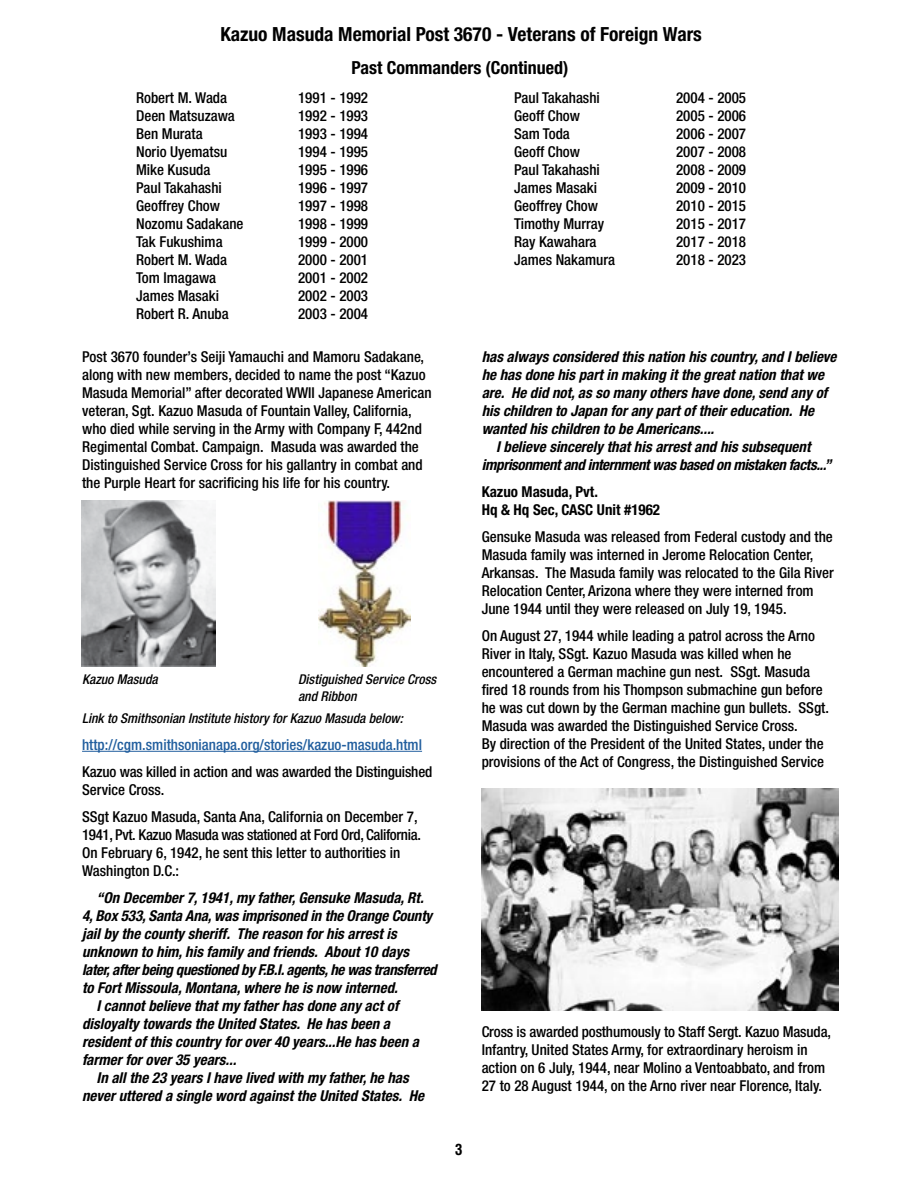
<style>
.page{position:relative;width:918px;height:1188px;background:#fff}
.page>*{position:absolute;margin:0;border:0;box-sizing:border-box;transform-origin:0 0}
.t1{font:700 condensed 19.5px "Helvetica Neue LT Std";color:#000}
.t2{font:700 condensed 18px "Helvetica Neue LT Std";color:#000}
.t3{font:500 condensed 15px/18px "Helvetica Neue LT Std";color:#000}
.t4{font:italic 700 condensed 15px "Helvetica Neue LT Std";color:#000}
.t5{font:italic 700 condensed 15px "Helvetica Neue LT Std";letter-spacing:-.025em;color:#000}
.t6{font:500 condensed 15px "Helvetica Neue LT Std";color:#215e9e}
.t7{font:700 condensed 15px/18px "Helvetica Neue LT Std";color:#000}
.t8{font:700 condensed 15px "Helvetica LT Std";color:#000}
.t9{font:italic 500 condensed 13.5px/16.2px "Helvetica Neue LT Std";color:#000}
</style>
<div class="page">
<hr style="left:82px;top:751px;width:340px;height:1px;background:#215e9e">
<img style="left:82px;top:500px;width:134px;height:166px">
<img style="left:319px;top:500px;width:91px;height:166px">
<img style="left:482px;top:788px;width:356px;height:222px">
<h1 class="t1" style="left:220px;top:22px;width:483px">Kazuo Masuda Memorial Post 3670 - Veterans of Foreign Wars</h1>
<p class="t2" style="left:352px;top:57px;width:219px">Past Commanders (Continued)</p>
<p class="t3" style="left:136px;top:89px;width:93px">Robert M. Wada</p>
<p class="t3" style="left:298px;top:89px;width:72px">1991 - 1992</p>
<p class="t3" style="left:514px;top:89px;width:87px">Paul Takahashi</p>
<p class="t3" style="left:676px;top:89px;width:72px">2004 - 2005</p>
<p class="t3" style="left:136px;top:107px;width:100px">Deen Matsuzawa</p>
<p class="t3" style="left:298px;top:107px;width:72px">1992 - 1993</p>
<p class="t3" style="left:514px;top:107px;width:68px">Geoff Chow</p>
<p class="t3" style="left:676px;top:107px;width:72px">2005 - 2006</p>
<p class="t3" style="left:136px;top:125px;width:68px">Ben Murata</p>
<p class="t3" style="left:298px;top:125px;width:72px">1993 - 1994</p>
<p class="t3" style="left:514px;top:125px;width:57px">Sam Toda</p>
<p class="t3" style="left:676px;top:125px;width:72px">2006 - 2007</p>
<p class="t3" style="left:136px;top:143px;width:93px">Norio Uyematsu</p>
<p class="t3" style="left:298px;top:143px;width:72px">1994 - 1995</p>
<p class="t3" style="left:514px;top:143px;width:68px">Geoff Chow</p>
<p class="t3" style="left:676px;top:143px;width:72px">2007 - 2008</p>
<p class="t3" style="left:136px;top:161px;width:76px">Mike Kusuda</p>
<p class="t3" style="left:298px;top:161px;width:72px">1995 - 1996</p>
<p class="t3" style="left:514px;top:161px;width:87px">Paul Takahashi</p>
<p class="t3" style="left:676px;top:161px;width:72px">2008 - 2009</p>
<p class="t3" style="left:136px;top:179px;width:87px">Paul Takahashi</p>
<p class="t3" style="left:298px;top:179px;width:72px">1996 - 1997</p>
<p class="t3" style="left:514px;top:179px;width:85px">James Masaki</p>
<p class="t3" style="left:676px;top:179px;width:72px">2009 - 2010</p>
<p class="t3" style="left:136px;top:197px;width:85px">Geoffrey Chow</p>
<p class="t3" style="left:298px;top:197px;width:72px">1997 - 1998</p>
<p class="t3" style="left:514px;top:197px;width:85px">Geoffrey Chow</p>
<p class="t3" style="left:676px;top:197px;width:72px">2010 - 2015</p>
<p class="t3" style="left:136px;top:215px;width:109px">Nozomu Sadakane</p>
<p class="t3" style="left:298px;top:215px;width:72px">1998 - 1999</p>
<p class="t3" style="left:514px;top:215px;width:92px">Timothy Murray</p>
<p class="t3" style="left:676px;top:215px;width:72px">2015 - 2017</p>
<p class="t3" style="left:136px;top:233px;width:88px">Tak Fukushima</p>
<p class="t3" style="left:298px;top:233px;width:72px">1999 - 2000</p>
<p class="t3" style="left:514px;top:233px;width:84px">Ray Kawahara</p>
<p class="t3" style="left:676px;top:233px;width:72px">2017 - 2018</p>
<p class="t3" style="left:136px;top:251px;width:93px">Robert M. Wada</p>
<p class="t3" style="left:298px;top:251px;width:72px">2000 - 2001</p>
<p class="t3" style="left:514px;top:251px;width:102px">James Nakamura</p>
<p class="t3" style="left:676px;top:251px;width:72px">2018 - 2023</p>
<p class="t3" style="left:136px;top:269px;width:82px">Tom Imagawa</p>
<p class="t3" style="left:298px;top:269px;width:72px">2001 - 2002</p>
<p class="t3" style="left:136px;top:287px;width:85px">James Masaki</p>
<p class="t3" style="left:298px;top:287px;width:72px">2002 - 2003</p>
<p class="t3" style="left:136px;top:305px;width:94px">Robert R. Anuba</p>
<p class="t3" style="left:298px;top:305px;width:72px">2003 - 2004</p>
<p class="t3" style="left:82px;top:348px;width:351px">Post 3670 founder’s Seiji Yamauchi and Mamoru Sadakane, along with new members, decided to name the post “Kazuo Masuda Memorial” after decorated WWII Japanese American veteran, Sgt. Kazuo Masuda of Fountain Valley, California, who died while serving in the Army with Company F, 442nd Regimental Combat. Campaign. Masuda was awarded the Distinguished Service Cross for his gallantry in combat and the Purple Heart for sacrificing his life for his country.</p>
<p class="t9" style="left:82px;top:672px;width:77px">Kazuo Masuda</p>
<p class="t9" style="left:298px;top:672px;width:140px">Distiguished Service Cross and Ribbon</p>
<p class="t9" style="left:82px;top:710px;width:322px">Link to Smithsonian Institute history for Kazuo Masuda below:</p>
<p class="t6" style="left:82px;top:736px;width:342px">http://cgm.smithsonianapa.org/stories/kazuo-masuda.html</p>
<p class="t3" style="left:82px;top:762px;width:352px">Kazuo was killed in action and was awarded the Distinguished<br>Service Cross.</p>
<p class="t3" style="left:82px;top:807px;width:340px">SSgt Kazuo Masuda, Santa Ana, California on December 7, 1941, Pvt. Kazuo Masuda was stationed at Ford Ord, California.<br>On February 6, 1942, he sent this letter to authorities in Washington D.C.:</p>
<p class="t4" style="left:96px;top:888px;width:329px">“On December 7, 1941, my father, Gensuke Masuda, Rt.</p>
<p class="t4" style="left:82px;top:906px;width:352px">4, Box 533, Santa Ana, was imprisoned in the Orange County</p>
<p class="t4" style="left:82px;top:924px;width:316px">jail by the county sheriff. The reason for his arrest is</p>
<p class="t4" style="left:82px;top:942px;width:329px">unknown to him, his family and friends. About 10 days</p>
<p class="t5" style="left:82px;top:960px;width:356px">later, after being questioned by F.B.I. agents, he was transferred</p>
<p class="t4" style="left:82px;top:978px;width:317px">to Fort Missoula, Montana, where he is now interned.</p>
<p class="t4" style="left:96px;top:996px;width:304px">I cannot believe that my father has done any act of</p>
<p class="t4" style="left:82px;top:1014px;width:310px">disloyalty towards the United States. He has been a</p>
<p class="t4" style="left:82px;top:1032px;width:338px">resident of this country for over 40 years...He has been a</p>
<p class="t4" style="left:82px;top:1050px;width:156px">farmer for over 35 years...</p>
<p class="t4" style="left:96px;top:1068px;width:314px">In all the 23 years I have lived with my father, he has</p>
<p class="t4" style="left:82px;top:1086px;width:343px">never uttered a single word against the United States. He</p>
<p class="t8" style="left:455px;top:1140px;width:9px">3</p>
<p class="t4" style="left:482px;top:348px;width:356px">has always considered this nation his country, and I believe</p>
<p class="t4" style="left:482px;top:366px;width:344px">he has done his part in making it the great nation that we</p>
<p class="t4" style="left:482px;top:384px;width:347px">are. He did not, as so many others have done, send any of</p>
<p class="t4" style="left:482px;top:402px;width:334px">his children to Japan for any part of their education. He</p>
<p class="t4" style="left:482px;top:420px;width:234px">wanted his children to be Americans....</p>
<p class="t4" style="left:496px;top:438px;width:316px">I believe sincerely that his arrest and his subsequent</p>
<p class="t5" style="left:482px;top:456px;width:351px">imprisonment and internment was based on mistaken facts...”</p>
<p class="t7" style="left:482px;top:483px;width:180px">Kazuo Masuda, Pvt.<br>Hq &amp; Hq Sec, CASC Unit #1962</p>
<p class="t3" style="left:482px;top:528px;width:354px">Gensuke Masuda was released from Federal custody and the Masuda family was interned in Jerome Relocation Center, Arkansas. The Masuda family was relocated to the Gila River Relocation Center, Arizona where they were interned from June 1944 until they were released on July 19, 1945.</p>
<p class="t3" style="left:482px;top:627px;width:349px">On August 27, 1944 while leading a patrol across the Arno River in Italy, SSgt. Kazuo Masuda was killed when he encountered a German machine gun nest. SSgt. Masuda fired 18 rounds from his Thompson submachine gun before he was cut down by the German machine gun bullets. SSgt.<br>Masuda was awarded the Distinguished Service Cross.<br>By direction of the President of the United States, under the provisions of the Act of Congress, the Distinguished Service</p>
<p class="t3" style="left:482px;top:1023px;width:351px">Cross is awarded posthumously to Staff Sergt. Kazuo Masuda, Infantry, United States Army, for extraordinary heroism in action on 6 July, 1944, near Molino a Ventoabbato, and from 27 to 28 August 1944, on the Arno river near Florence, Italy.</p>
</div>
